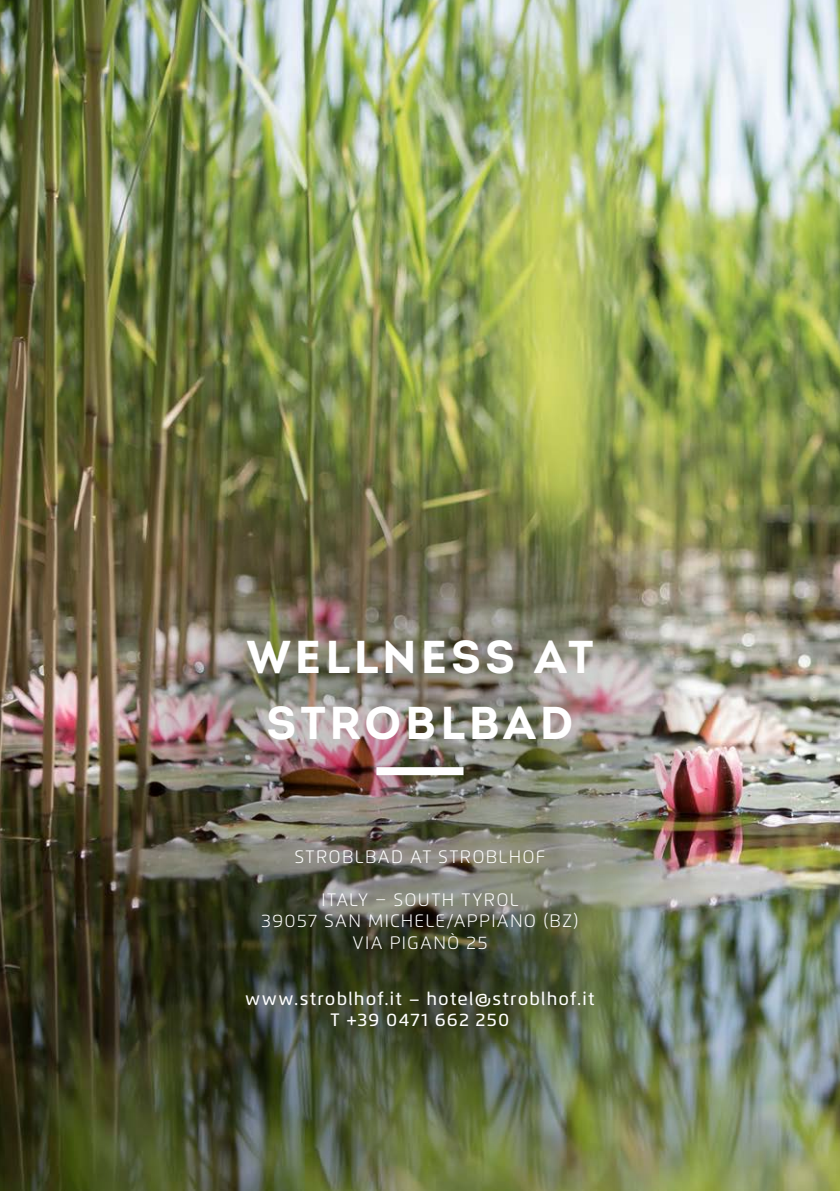
<style>
.page{position:relative;width:840px;height:1191px;background:#fff}
.page>*{position:absolute;margin:0;border:0;box-sizing:border-box;transform-origin:0 0}
.t1{font:700 46px/66px "Intro";letter-spacing:.085em;color:#fff;text-align:center}
.t2{font:300 18px/21.6px "Flexo";letter-spacing:.07em;color:#fff;text-align:center}
.t3{font:500 18px/21.6px "Flexo";letter-spacing:.07em;color:#fff;text-align:center}
</style>
<div class="page">
<img style="left:0;top:0;width:839px;height:1191px">
<img style="left:79px;top:434px;width:631px;height:737px;border-radius:50%">
<div style="left:376px;top:767px;width:87px;height:8px;background:#fff"></div>
<h1 class="t1" style="left:246px;top:623px;width:348px">WELLNESS AT<br>STROBLBAD</h1>
<p class="t2" style="left:294px;top:845px;width:252px">STROBLBAD AT STROBLHOF</p>
<p class="t2" style="left:261px;top:888px;width:318px">ITALY – SOUTH TYROL<br>39057 SAN MICHELE/APPIANO (BZ)<br>VIA PIGANÒ 25</p>
<p class="t3" style="left:245px;top:987px;width:351px">www.stroblhof.it – hotel@stroblhof.it<br>T +39 0471 662 250</p>
</div>
